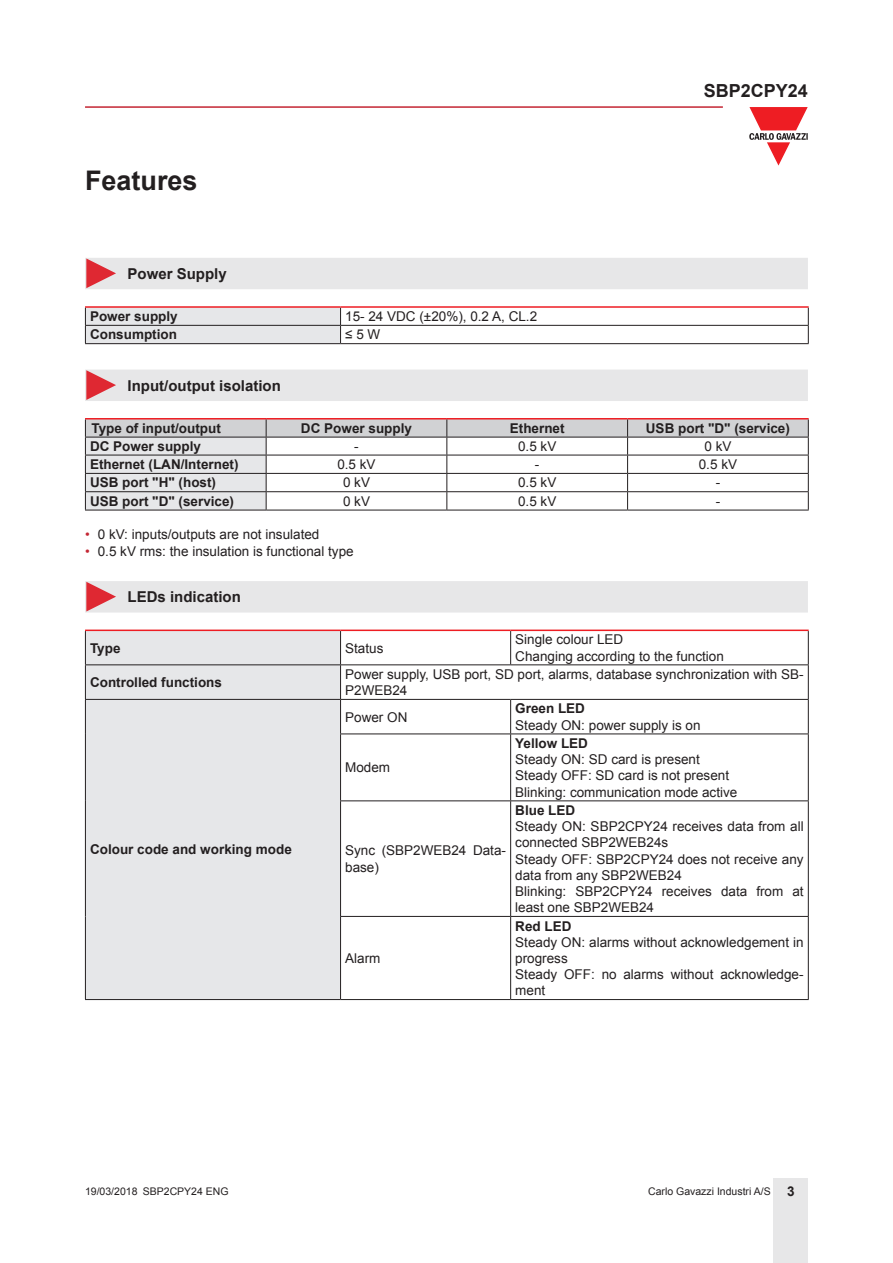
<style>
.page{position:relative;width:893px;height:1263px;background:#fff}
.page>*{position:absolute;margin:0;border:0;box-sizing:border-box;transform-origin:0 0}
.Titolo01{font:700 27px "Arial";color:#231f20}
.t1{font:700 18px "Arial";color:#231f20}
.Titolo03{font:700 15px "Arial";color:#231f20}
.TestoTabellaSx{font:13.5px/16.2px "Arial";color:#231f20}
.TestoTabellaFndGSx{font:700 13.5px "Arial";color:#231f20}
.TitoloTabellaCen{font:700 13.5px "Arial";color:#231f20}
.TestoTabellaCen{font:13.5px "Arial";color:#231f20}
.TestoTabellaSx-2{font:700 13.5px "Arial";color:#231f20}
.TitoloTabellaFndGSx{font:700 13.5px "Arial";color:#231f20}
.t2{font:10.5px "Arial";color:#231f20}
.s1{color:#c42633}
.s2{font-weight:700;font-size:13.5px}
</style>
<div class="page">
<hr style="left:85px;top:106px;width:638px;height:2px;background:#c42633">
<div style="left:774px;top:1178px;width:34px;height:85px;background:#e7e7e8"></div>
<svg style="left:749px;top:107px;width:59px;height:59px"></svg>
<div style="left:85px;top:258px;width:723px;height:31px;background:#e7e7e8"></div>
<hr style="left:85px;top:306px;width:256px;height:2px;background:#ee1d23">
<hr style="left:341px;top:306px;width:468px;height:2px;background:#ee1d23">
<hr style="left:341px;top:325px;width:468px;height:1px;background:#231f20">
<svg style="left:85px;top:307px;width:256px;height:36px;background:#dfdbdd"></svg>
<svg style="left:808px;top:308px;width:1px;height:35px"></svg>
<hr style="left:85px;top:343px;width:256px;height:1px;background:#231f20">
<hr style="left:341px;top:343px;width:468px;height:1px;background:#231f20">
<div style="left:85px;top:370px;width:723px;height:31px;background:#e7e7e8"></div>
<hr style="left:85px;top:418px;width:181px;height:1px;background:#ee1d23">
<hr style="left:266px;top:418px;width:181px;height:1px;background:#ee1d23">
<hr style="left:447px;top:418px;width:181px;height:1px;background:#ee1d23">
<hr style="left:628px;top:418px;width:181px;height:1px;background:#ee1d23">
<svg style="left:85px;top:419px;width:724px;height:91px"></svg>
<hr style="left:85px;top:510px;width:181px;height:1px;background:#231f20">
<hr style="left:266px;top:510px;width:181px;height:1px;background:#231f20">
<hr style="left:447px;top:510px;width:181px;height:1px;background:#231f20">
<hr style="left:628px;top:510px;width:181px;height:1px;background:#231f20">
<div style="left:85px;top:581px;width:723px;height:31px;background:#e7e7e8"></div>
<div style="left:86px;top:631px;width:254px;height:368px;background:#e6e7e9"></div>
<hr style="left:85px;top:629px;width:256px;height:2px;background:#ee1d23">
<hr style="left:341px;top:629px;width:170px;height:2px;background:#ee1d23">
<hr style="left:511px;top:629px;width:298px;height:2px;background:#ee1d23">
<hr style="left:85px;top:631px;width:1px;height:33px;background:#231f20">
<hr style="left:340px;top:631px;width:1px;height:33px;background:#231f20">
<hr style="left:510px;top:631px;width:1px;height:33px;background:#231f20">
<hr style="left:808px;top:631px;width:1px;height:33px;background:#231f20">
<hr style="left:85px;top:664px;width:256px;height:1px;background:#231f20">
<hr style="left:85px;top:665px;width:1px;height:34px;background:#231f20">
<hr style="left:341px;top:664px;width:170px;height:1px;background:#231f20">
<hr style="left:340px;top:665px;width:1px;height:34px;background:#231f20">
<hr style="left:511px;top:664px;width:298px;height:1px;background:#231f20">
<hr style="left:808px;top:665px;width:1px;height:34px;background:#231f20">
<hr style="left:85px;top:699px;width:256px;height:1px;background:#231f20">
<hr style="left:85px;top:700px;width:1px;height:34px;background:#231f20">
<hr style="left:341px;top:699px;width:170px;height:1px;background:#231f20">
<hr style="left:340px;top:700px;width:1px;height:33px;background:#231f20">
<hr style="left:511px;top:699px;width:298px;height:1px;background:#231f20">
<hr style="left:510px;top:700px;width:1px;height:33px;background:#231f20">
<hr style="left:808px;top:700px;width:1px;height:33px;background:#231f20">
<hr style="left:85px;top:734px;width:1px;height:67px;background:#231f20">
<hr style="left:340px;top:733px;width:171px;height:1px;background:#231f20">
<hr style="left:340px;top:734px;width:1px;height:66px;background:#231f20">
<hr style="left:511px;top:733px;width:298px;height:1px;background:#231f20">
<hr style="left:510px;top:734px;width:1px;height:66px;background:#231f20">
<hr style="left:808px;top:734px;width:1px;height:66px;background:#231f20">
<hr style="left:85px;top:801px;width:1px;height:115px;background:#231f20">
<hr style="left:340px;top:800px;width:171px;height:1px;background:#231f20">
<hr style="left:340px;top:801px;width:1px;height:115px;background:#231f20">
<hr style="left:511px;top:800px;width:298px;height:1px;background:#231f20">
<hr style="left:510px;top:801px;width:1px;height:115px;background:#231f20">
<hr style="left:808px;top:801px;width:1px;height:115px;background:#231f20">
<hr style="left:85px;top:916px;width:1px;height:83px;background:#231f20">
<hr style="left:340px;top:916px;width:171px;height:1px;background:#231f20">
<hr style="left:340px;top:917px;width:1px;height:82px;background:#231f20">
<hr style="left:511px;top:916px;width:298px;height:1px;background:#231f20">
<hr style="left:510px;top:917px;width:1px;height:82px;background:#231f20">
<hr style="left:808px;top:917px;width:1px;height:82px;background:#231f20">
<hr style="left:85px;top:999px;width:256px;height:1px;background:#231f20">
<hr style="left:341px;top:999px;width:170px;height:1px;background:#231f20">
<hr style="left:511px;top:999px;width:298px;height:1px;background:#231f20">
<p class="Titolo01" style="left:85px;top:162px;width:114px">Features</p>
<h2 class="t1" style="left:704px;top:78px;width:106px">SBP2CPY24</h2>
<p class="Titolo03" style="left:128px;top:264px;width:101px">Power Supply</p>
<p class="TestoTabellaFndGSx" style="left:90px;top:307px;width:89px">Power supply</p>
<p class="TestoTabellaSx" style="left:345px;top:308px;width:193px">15- 24 VDC (±20%), 0.2 A, CL.2</p>
<p class="TestoTabellaFndGSx" style="left:90px;top:326px;width:88px">Consumption</p>
<p class="TestoTabellaSx" style="left:345px;top:327px;width:37px">≤ 5 W</p>
<p class="Titolo03" style="left:128px;top:375px;width:155px">Input/output isolation</p>
<p class="TitoloTabellaFndGSx" style="left:91px;top:419px;width:131px">Type of input/output</p>
<p class="TitoloTabellaCen" style="left:301px;top:419px;width:113px">DC Power supply</p>
<p class="TitoloTabellaCen" style="left:510px;top:419px;width:56px">Ethernet</p>
<p class="TitoloTabellaCen" style="left:646px;top:419px;width:146px">USB port "D" (service)</p>
<p class="TestoTabellaFndGSx" style="left:90px;top:437px;width:113px">DC Power supply</p>
<p class="TestoTabellaCen" style="left:354px;top:437px;width:6px">-</p>
<p class="TestoTabellaCen" style="left:518px;top:437px;width:40px">0.5 kV</p>
<p class="TestoTabellaCen" style="left:704px;top:437px;width:29px">0 kV</p>
<p class="TestoTabellaFndGSx" style="left:90px;top:455px;width:150px">Ethernet (LAN/Internet)</p>
<p class="TestoTabellaCen" style="left:337px;top:456px;width:40px">0.5 kV</p>
<p class="TestoTabellaCen" style="left:535px;top:456px;width:6px">-</p>
<p class="TestoTabellaCen" style="left:699px;top:456px;width:40px">0.5 kV</p>
<p class="TestoTabellaFndGSx" style="left:90px;top:474px;width:128px">USB port "H" (host)</p>
<p class="TestoTabellaCen" style="left:343px;top:474px;width:29px">0 kV</p>
<p class="TestoTabellaCen" style="left:518px;top:474px;width:40px">0.5 kV</p>
<p class="TestoTabellaCen" style="left:716px;top:474px;width:6px">-</p>
<p class="TestoTabellaFndGSx" style="left:90px;top:492px;width:146px">USB port "D" (service)</p>
<p class="TestoTabellaCen" style="left:343px;top:492px;width:29px">0 kV</p>
<p class="TestoTabellaCen" style="left:518px;top:492px;width:40px">0.5 kV</p>
<p class="TestoTabellaCen" style="left:716px;top:492px;width:6px">-</p>
<p class="TestoTabellaSx" style="left:85px;top:527px;width:236px"><span class="s1">•</span> 0 kV: inputs/outputs are not insulated</p>
<p class="TestoTabellaSx" style="left:85px;top:543px;width:270px"><span class="s1">•</span> 0.5 kV rms: the insulation is functional type</p>
<p class="Titolo03" style="left:128px;top:587px;width:115px">LEDs indication</p>
<p class="TestoTabellaFndGSx" style="left:90px;top:639px;width:32px">Type</p>
<p class="TestoTabellaSx" style="left:345px;top:640px;width:40px">Status</p>
<p class="TestoTabellaSx" style="left:515px;top:632px;width:110px">Single colour LED</p>
<p class="TestoTabellaSx" style="left:515px;top:648px;width:210px">Changing according to the function</p>
<p class="TestoTabellaFndGSx" style="left:90px;top:673px;width:134px">Controlled functions</p>
<p class="TestoTabellaSx" style="left:345px;top:666px;width:460px">Power supply, USB port, SD port, alarms, database synchronization with SB-<br>P2WEB24</p>
<p class="TestoTabellaFndGSx" style="left:90px;top:841px;width:203px">Colour code and working mode</p>
<p class="TestoTabellaSx" style="left:345px;top:709px;width:64px">Power ON</p>
<p class="TestoTabellaSx" style="left:345px;top:760px;width:47px">Modem</p>
<p class="TestoTabellaSx" style="left:345px;top:843px;width:162px">Sync (SBP2WEB24 Data&shy;base)</p>
<p class="TestoTabellaSx" style="left:345px;top:950px;width:37px">Alarm</p>
<p class="TestoTabellaSx-2" style="left:515px;top:700px;width:71px">Green LED</p>
<p class="TestoTabellaSx" style="left:515px;top:717px;width:187px">Steady ON: power supply is on</p>
<p class="TestoTabellaSx-2" style="left:515px;top:734px;width:74px">Yellow LED</p>
<p class="TestoTabellaSx" style="left:515px;top:751px;width:186px">Steady ON: SD card is present</p>
<p class="TestoTabellaSx" style="left:515px;top:768px;width:215px">Steady OFF: SD card is not present</p>
<p class="TestoTabellaSx" style="left:515px;top:784px;width:224px">Blinking: communication mode active</p>
<p class="TestoTabellaSx-2" style="left:515px;top:801px;width:62px">Blue LED</p>
<p class="TestoTabellaSx" style="left:515px;top:818px;width:290px">Steady ON: SBP2CPY24 receives data from all connected SBP2WEB24s</p>
<p class="TestoTabellaSx" style="left:515px;top:851px;width:290px">Steady OFF: SBP2CPY24 does not receive any data from any SBP2WEB24</p>
<p class="TestoTabellaSx" style="left:515px;top:883px;width:290px">Blinking: SBP2CPY24 receives data from at least one SBP2WEB24</p>
<p class="TestoTabellaSx-2" style="left:515px;top:917px;width:58px">Red LED</p>
<p class="TestoTabellaSx" style="left:515px;top:934px;width:290px">Steady ON: alarms without acknowledgement in progress</p>
<p class="TestoTabellaSx" style="left:515px;top:966px;width:290px">Steady OFF: no alarms without acknowledge&shy;ment</p>
<p class="t2" style="left:85px;top:1184px;width:145px">19/03/2018 SBP2CPY24 ENG</p>
<p class="t2" style="left:648px;top:1184px;width:148px">Carlo Gavazzi Industri A/S <span class="s2">3</span></p>
</div>
